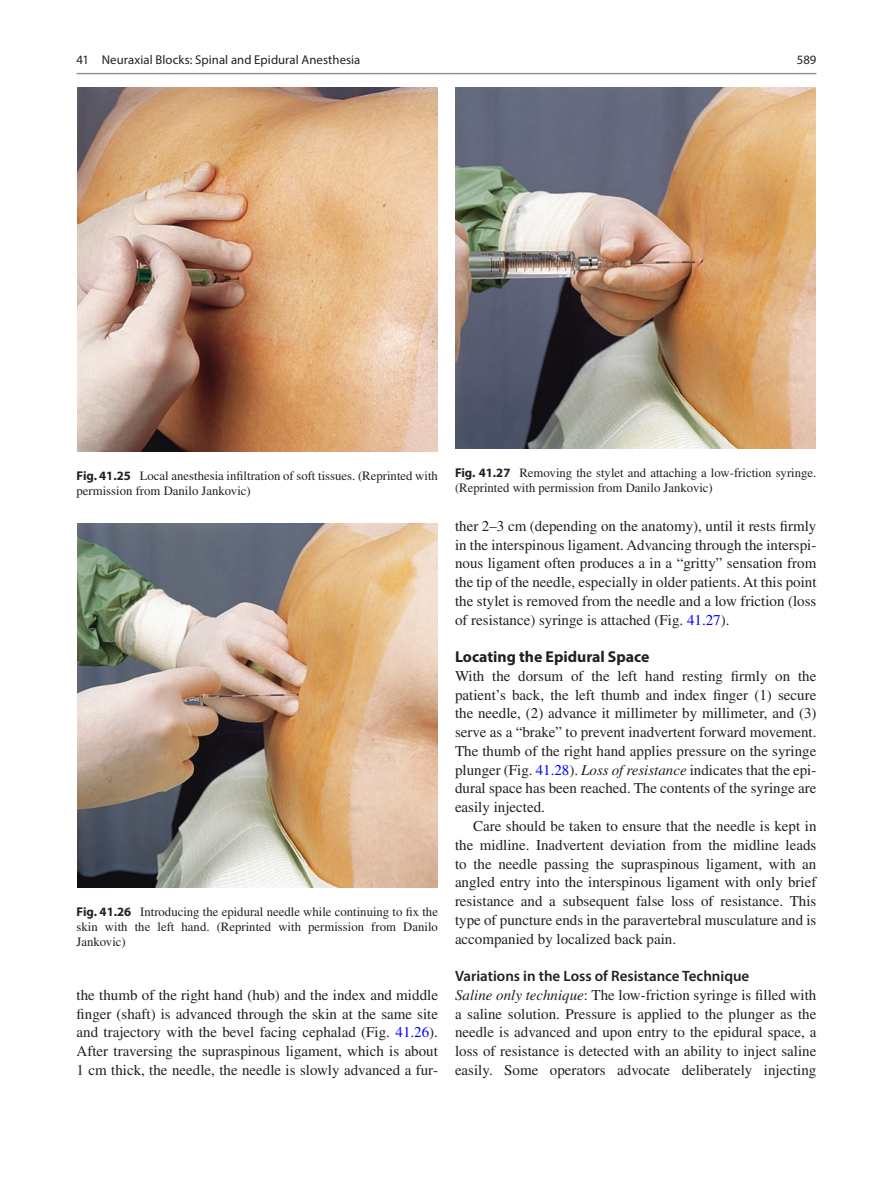
<style>
.page{position:relative;width:893px;height:1187px;background:#fff}
.page>*{position:absolute;margin:0;border:0;box-sizing:border-box;transform-origin:0 0}
.t1{font:700 15.75px "Myriad Pro";color:#231f20}
.t2{font:15px/18.8px "Times LT Std";color:#231f20;text-align:justify}
.t3{font:600 15px "Myriad Pro";color:#231f20}
.t4{font:12.75px/15px "Times LT Std";color:#231f20}
.t5{font:12.75px "Myriad Pro Regular 3";letter-spacing:.005em;color:#231f20}
.t6{font:12.75px "Myriad Pro";color:#231f20}
.s1{font-family:"Myriad Pro";font-weight:700}
.s2{color:#00f}
.s3{font-style:italic}
</style>
<div class="page">
<img style="left:77px;top:88px;width:360px;height:363px">
<img style="left:77px;top:523px;width:360px;height:364px">
<img style="left:456px;top:88px;width:359px;height:360px">
<hr style="left:77px;top:73px;width:739px;height:1px;background:#939598">
<p class="t5" style="left:77px;top:52px;width:285px">41 Neuraxial Blocks: Spinal and Epidural Anesthesia</p>
<p class="t6" style="left:797px;top:52px;width:21px">589</p>
<p class="t4" style="left:77px;top:468px;width:363px"><span class="s1">Fig. 41.25</span> Local anesthesia infiltration of soft tissues. (Reprinted with permission from Danilo Jankovic)</p>
<p class="t4" style="left:77px;top:904px;width:363px;text-align:justify"><span class="s1">Fig. 41.26</span> Introducing the epidural needle while continuing to fix the skin with the left hand. (Reprinted with permission from Danilo Jankovic)</p>
<p class="t2" style="left:77px;top:985px;width:363px">the thumb of the right hand (hub) and the index and middle finger (shaft) is advanced through the skin at the same site and trajectory with the bevel facing cephalad (Fig. <span class="s2">41.26</span>).<br>After traversing the supraspinous ligament, which is about 1 cm thick, the needle, the needle is slowly advanced a fur-</p>
<p class="t4" style="left:455px;top:465px;width:363px"><span class="s1">Fig. 41.27</span> Removing the stylet and attaching a low-friction syringe. (Reprinted with permission from Danilo Jankovic)</p>
<p class="t2" style="left:455px;top:516px;width:363px">ther 2–3 cm (depending on the anatomy), until it rests firmly in the interspinous ligament. Advancing through the interspi&shy;nous ligament often produces a in a “gritty” sensation from the tip of the needle, especially in older patients. At this point the stylet is removed from the needle and a low friction (loss of resistance) syringe is attached (Fig. <span class="s2">41.27</span>).</p>
<p class="t1" style="left:455px;top:646px;width:196px">Locating the Epidural Space</p>
<p class="t2" style="left:455px;top:666px;width:363px">With the dorsum of the left hand resting firmly on the patient’s back, the left thumb and index finger (1) secure the needle, (2) advance it millimeter by millimeter, and (3) serve as a “brake” to prevent inadvertent forward movement.<br>The thumb of the right hand applies pressure on the syringe plunger (Fig. <span class="s2">41.28</span>). <span class="s3">Loss of resistance</span> indicates that the epi&shy;dural space has been reached. The contents of the syringe are easily injected.</p>
<p class="t2" style="left:455px;top:816px;width:363px;text-indent:18px">Care should be taken to ensure that the needle is kept in the midline. Inadvertent deviation from the midline leads to the needle passing the supraspinous ligament, with an angled entry into the interspinous ligament with only brief resistance and a subsequent false loss of resistance. This type of puncture ends in the paravertebral musculature and is accompanied by localized back pain.</p>
<p class="t3" style="left:455px;top:966px;width:296px">Variations in the Loss of Resistance Technique</p>
<p class="t2" style="left:455px;top:985px;width:363px"><span class="s3">Saline only technique</span>: The low-friction syringe is filled with a saline solution. Pressure is applied to the plunger as the needle is advanced and upon entry to the epidural space, a loss of resistance is detected with an ability to inject saline easily. Some operators advocate deliberately injecting</p>
</div>
